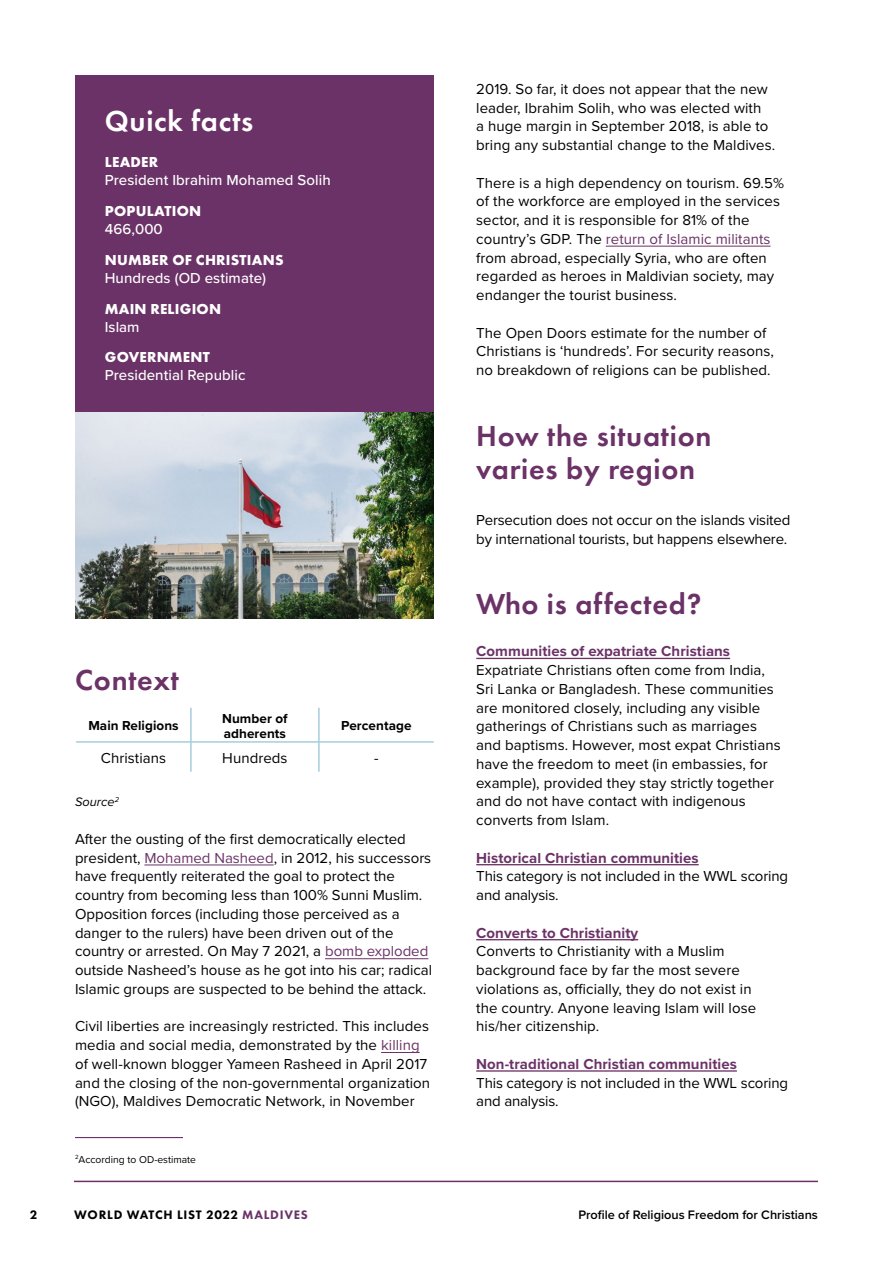
<style>
.page{position:relative;width:893px;height:1263px;background:#fff}
.page>*{position:absolute;margin:0;border:0;box-sizing:border-box;transform-origin:0 0}
.t1{font:600 30px/33px "Futura PT";letter-spacing:.025em;color:#6b3267}
.t2{font:600 30px "Futura PT";letter-spacing:.025em;color:#fff}
.t3{font:15px/18.8px "Proxima Nova";letter-spacing:.005em;color:#000}
.t4{font:700 15px "Proxima Nova";letter-spacing:.005em;color:#6b3267}
.t5{font:500 15px "Proxima Nova";letter-spacing:.005em;color:#fff}
.t6{font:700 15px "Futura PT";letter-spacing:.015em;color:#fff}
.t7{font:700 13.5px/15px "Proxima Nova";letter-spacing:.005em;color:#000}
.t8{font:600 12.75px "Proxima Nova";color:#000}
.t9{font:800 12.75px "Futura PT";letter-spacing:.06em;color:#000}
.t10{font:italic 12.75px "Proxima Nova";letter-spacing:.005em;color:#000}
.t11{font:10.35px "Proxima Nova";color:#000}
.s1{color:#6b3267}
</style>
<div class="page">
<hr style="left:74px;top:1181px;width:744px;height:1px;background:#6b3267">
<div style="left:75px;top:75px;width:359px;height:337px;background:#6b3267"></div>
<hr style="left:144px;top:865px;width:130px;height:1px;background:#6b3267">
<hr style="left:325px;top:958px;width:103px;height:1px;background:#6b3267">
<hr style="left:381px;top:1052px;width:39px;height:1px;background:#6b3267">
<hr style="left:75px;top:1137px;width:108px;height:1px;background:#6b3267">
<hr style="left:606px;top:246px;width:164px;height:1px;background:#6b3267">
<hr style="left:476px;top:658px;width:254px;height:1px;background:#6b3267">
<hr style="left:476px;top:864px;width:223px;height:1px;background:#6b3267">
<hr style="left:476px;top:939px;width:162px;height:1px;background:#6b3267">
<hr style="left:476px;top:1070px;width:261px;height:2px;background:#6b3267">
<hr style="left:190px;top:708px;width:1px;height:33px;background:#87bcd2">
<hr style="left:318px;top:708px;width:1px;height:33px;background:#87bcd2">
<hr style="left:76px;top:741px;width:115px;height:1px;background:#87bcd2">
<hr style="left:191px;top:741px;width:128px;height:1px;background:#87bcd2">
<hr style="left:190px;top:742px;width:1px;height:30px;background:#87bcd2">
<hr style="left:319px;top:741px;width:115px;height:1px;background:#87bcd2">
<hr style="left:318px;top:742px;width:1px;height:30px;background:#87bcd2">
<img style="left:75px;top:412px;width:359px;height:207px">
<h1 class="t2" style="left:105px;top:102px;width:150px">Quick facts</h1>
<p class="t6" style="left:105px;top:153px;width:55px">LEADER</p>
<p class="t5" style="left:105px;top:169px;width:227px">President Ibrahim Mohamed Solih</p>
<p class="t6" style="left:105px;top:201px;width:98px">POPULATION</p>
<p class="t5" style="left:105px;top:218px;width:60px">466,000</p>
<p class="t6" style="left:105px;top:250px;width:180px">NUMBER OF CHRISTIANS</p>
<p class="t5" style="left:105px;top:267px;width:163px">Hundreds (OD estimate)</p>
<p class="t6" style="left:105px;top:299px;width:118px">MAIN RELIGION</p>
<p class="t5" style="left:105px;top:315px;width:36px">Islam</p>
<p class="t6" style="left:105px;top:348px;width:106px">GOVERNMENT</p>
<p class="t5" style="left:105px;top:364px;width:142px">Presidential Republic</p>
<h1 class="t1" style="left:75px;top:663px;width:105px">Context</h1>
<p class="t7" style="left:88px;top:718px;width:92px">Main Religions</p>
<p class="t7" style="left:222px;top:710px;width:67px">Number of adherents</p>
<p class="t7" style="left:341px;top:718px;width:72px">Percentage</p>
<p class="t3" style="left:101px;top:748px;width:67px">Christians</p>
<p class="t3" style="left:222px;top:748px;width:67px">Hundreds</p>
<p class="t3" style="left:374px;top:748px;width:6px">-</p>
<p class="t10" style="left:75px;top:792px;width:46px">Source<sup>2</sup></p>
<p class="t3" style="left:75px;top:829px;width:359px">After the ousting of the first democratically elected president, <span class="s1">Mohamed Nasheed</span>, in 2012, his successors have frequently reiterated the goal to protect the country from becoming less than 100% Sunni Muslim.<br>Opposition forces (including those perceived as a danger to the rulers) have been driven out of the country or arrested. On May 7 2021, a <span class="s1">bomb exploded </span>outside Nasheed’s house as he got into his car; radical Islamic groups are suspected to be behind the attack.</p>
<p class="t3" style="left:75px;top:1016px;width:357px">Civil liberties are increasingly restricted. This includes media and social media, demonstrated by the <span class="s1">killing </span>of well-known blogger Yameen Rasheed in April 2017 and the closing of the non-governmental organization (NGO), Maldives Democratic Network, in November</p>
<p class="t11" style="left:75px;top:1151px;width:123px"><sup>2</sup>According to OD-estimate</p>
<p class="t3" style="left:476px;top:79px;width:301px">2019. So far, it does not appear that the new leader, Ibrahim Solih, who was elected with<br>a huge margin in September 2018, is able to bring any substantial change to the Maldives.</p>
<p class="t3" style="left:476px;top:172px;width:309px">There is a high dependency on tourism. 69.5% of the workforce are employed in the services sector, and it is responsible for 81% of the country’s GDP. The <span class="s1">return of Islamic militants </span>from abroad, especially Syria, who are often regarded as heroes in Maldivian society, may endanger the tourist business.</p>
<p class="t3" style="left:476px;top:322px;width:299px">The Open Doors estimate for the number of<br>Christians is ‘hundreds’. For security reasons, no breakdown of religions can be published.</p>
<h1 class="t1" style="left:476px;top:419px;width:237px">How the situation varies by region</h1>
<p class="t3" style="left:476px;top:510px;width:316px">Persecution does not occur on the islands visited by international tourists, but happens elsewhere.</p>
<h1 class="t1" style="left:476px;top:587px;width:227px">Who is affected?</h1>
<p class="t4" style="left:476px;top:640px;width:255px">Communities of expatriate Christians</p>
<p class="t3" style="left:476px;top:660px;width:306px">Expatriate Christians often come from India, Sri Lanka or Bangladesh. These communities are monitored closely, including any visible gatherings of Christians such as marriages and baptisms. However, most expat Christians have the freedom to meet (in embassies, for example), provided they stay strictly together and do not have contact with indigenous converts from Islam.</p>
<p class="t4" style="left:476px;top:846px;width:224px">Historical Christian communities</p>
<p class="t3" style="left:476px;top:866px;width:313px">This category is not included in the WWL scoring and analysis.</p>
<p class="t4" style="left:476px;top:921px;width:163px">Converts to Christianity</p>
<p class="t3" style="left:476px;top:941px;width:281px">Converts to Christianity with a Muslim background face by far the most severe violations as, officially, they do not exist in the country. Anyone leaving Islam will lose his/her citizenship.</p>
<p class="t4" style="left:476px;top:1053px;width:262px">Non-traditional Christian communities</p>
<p class="t3" style="left:476px;top:1072px;width:313px">This category is not included in the WWL scoring and analysis.</p>
<p class="t9" style="left:30px;top:1207px;width:9px">2</p>
<p class="t9" style="left:74px;top:1207px;width:235px">WORLD WATCH LIST 2022 <span class="s1">MALDIVES</span></p>
<p class="t8" style="left:578px;top:1205px;width:241px">Profile of Religious Freedom for Christians</p>
</div>
